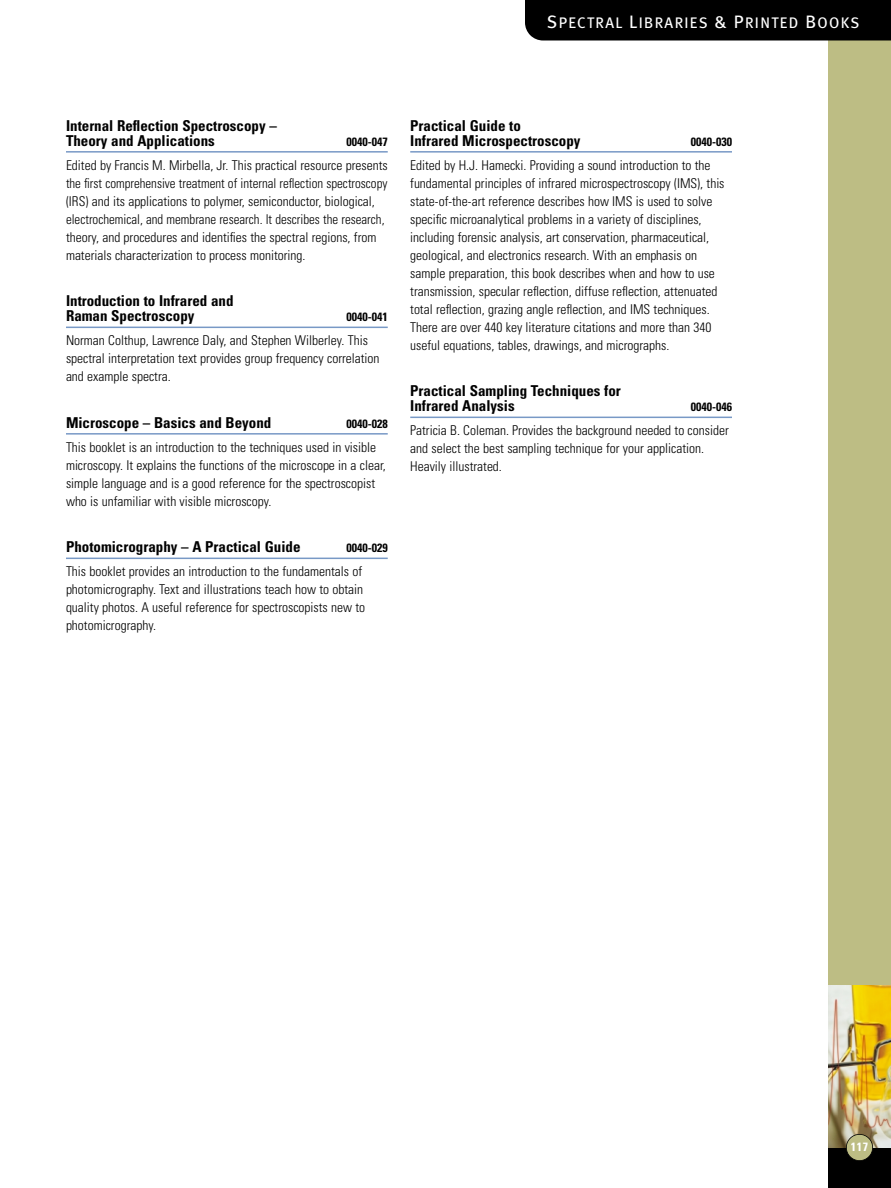
<style>
.page{position:relative;width:891px;height:1188px;background:#fff}
.page>*{position:absolute;margin:0;border:0;box-sizing:border-box;transform-origin:0 0}
.t1{font:15.3px "Meta Book LF";letter-spacing:.09em;color:#fff}
.t2{font:700 condensed 15px/15px "Univers";color:#000}
.t3{font:300 condensed 13.5px/18px "Univers";color:#000}
.t4{font:700 condensed 12px "Univers";color:#000}
.t5{font:700 condensed 12px "Univers";color:#fff}
.s1{font-size:18px}
</style>
<div class="page">
<div style="left:828px;top:0;width:63px;height:1188px;background:#bdbd84"></div>
<div style="left:525px;top:0;width:366px;height:40px;background:#000"></div>
<div style="left:828px;top:1148px;width:63px;height:40px;background:#000"></div>
<img style="left:828px;top:986px;width:63px;height:162px">
<div style="left:846px;top:1134px;width:27px;height:27px;background:#bdbd84;border-radius:50%"></div>
<div style="left:846px;top:1134px;width:27px;height:27px;border:2px solid #000;border-radius:50%"></div>
<hr style="left:66px;top:151px;width:322px;height:2px;background:#7899c6">
<hr style="left:66px;top:327px;width:322px;height:1px;background:#7899c6">
<hr style="left:66px;top:433px;width:322px;height:2px;background:#7899c6">
<hr style="left:66px;top:558px;width:322px;height:1px;background:#7899c6">
<hr style="left:410px;top:151px;width:322px;height:2px;background:#7899c6">
<hr style="left:410px;top:417px;width:322px;height:1px;background:#7899c6">
<p class="t1" style="left:547px;top:17px;width:314px"><span class="s1">S</span>PECTRAL <span class="s1">L</span>IBRARIES <span class="s1">&amp; P</span>RINTED <span class="s1">B</span>OOKS</p>
<p class="t2" style="left:66px;top:120px;width:212px">Internal Reflection Spectroscopy –<br>Theory and Applications</p>
<p class="t4" style="left:346px;top:137px;width:43px">0040-047</p>
<p class="t3" style="left:66px;top:157px;width:323px">Edited by Francis M. Mirbella, Jr. This practical resource presents the first comprehensive treatment of internal reflection spectroscopy (IRS) and its applications to polymer, semiconductor, biological, electrochemical, and membrane research. It describes the research, theory, and procedures and identifies the spectral regions, from materials characterization to process monitoring.</p>
<p class="t2" style="left:66px;top:295px;width:169px">Introduction to Infrared and<br>Raman Spectroscopy</p>
<p class="t4" style="left:346px;top:313px;width:43px">0040-041</p>
<p class="t3" style="left:66px;top:333px;width:315px">Norman Colthup, Lawrence Daly, and Stephen Wilberley. This spectral interpretation text provides group frequency correlation and example spectra.</p>
<p class="t2" style="left:66px;top:417px;width:207px">Microscope – Basics and Beyond</p>
<p class="t4" style="left:346px;top:419px;width:43px">0040-028</p>
<p class="t3" style="left:66px;top:439px;width:321px">This booklet is an introduction to the techniques used in visible microscopy. It explains the functions of the microscope in a clear, simple language and is a good reference for the spectroscopist who is unfamiliar with visible microscopy.</p>
<p class="t2" style="left:66px;top:541px;width:236px">Photomicrography – A Practical Guide</p>
<p class="t4" style="left:346px;top:544px;width:43px">0040-029</p>
<p class="t3" style="left:66px;top:564px;width:301px">This booklet provides an introduction to the fundamentals of photomicrography. Text and illustrations teach how to obtain quality photos. A useful reference for spectroscopists new to photomicrography.</p>
<p class="t2" style="left:410px;top:120px;width:172px">Practical Guide to<br>Infrared Microspectroscopy</p>
<p class="t4" style="left:691px;top:137px;width:43px">0040-030</p>
<p class="t3" style="left:410px;top:157px;width:316px">Edited by H.J. Hamecki. Providing a sound introduction to the fundamental principles of infrared microspectroscopy (IMS), this state-of-the-art reference describes how IMS is used to solve specific microanalytical problems in a variety of disciplines, including forensic analysis, art conservation, pharmaceutical, geological, and electronics research. With an emphasis on sample preparation, this book describes when and how to use transmission, specular reflection, diffuse reflection, attenuated total reflection, grazing angle reflection, and IMS techniques.<br>There are over 440 key literature citations and more than 340 useful equations, tables, drawings, and micrographs.</p>
<p class="t2" style="left:410px;top:385px;width:212px">Practical Sampling Techniques for<br>Infrared Analysis</p>
<p class="t4" style="left:691px;top:403px;width:43px">0040-046</p>
<p class="t3" style="left:410px;top:423px;width:320px">Patricia B. Coleman. Provides the background needed to consider and select the best sampling technique for your application.<br>Heavily illustrated.</p>
<p class="t5" style="left:851px;top:1143px;width:19px">117</p>
</div>
